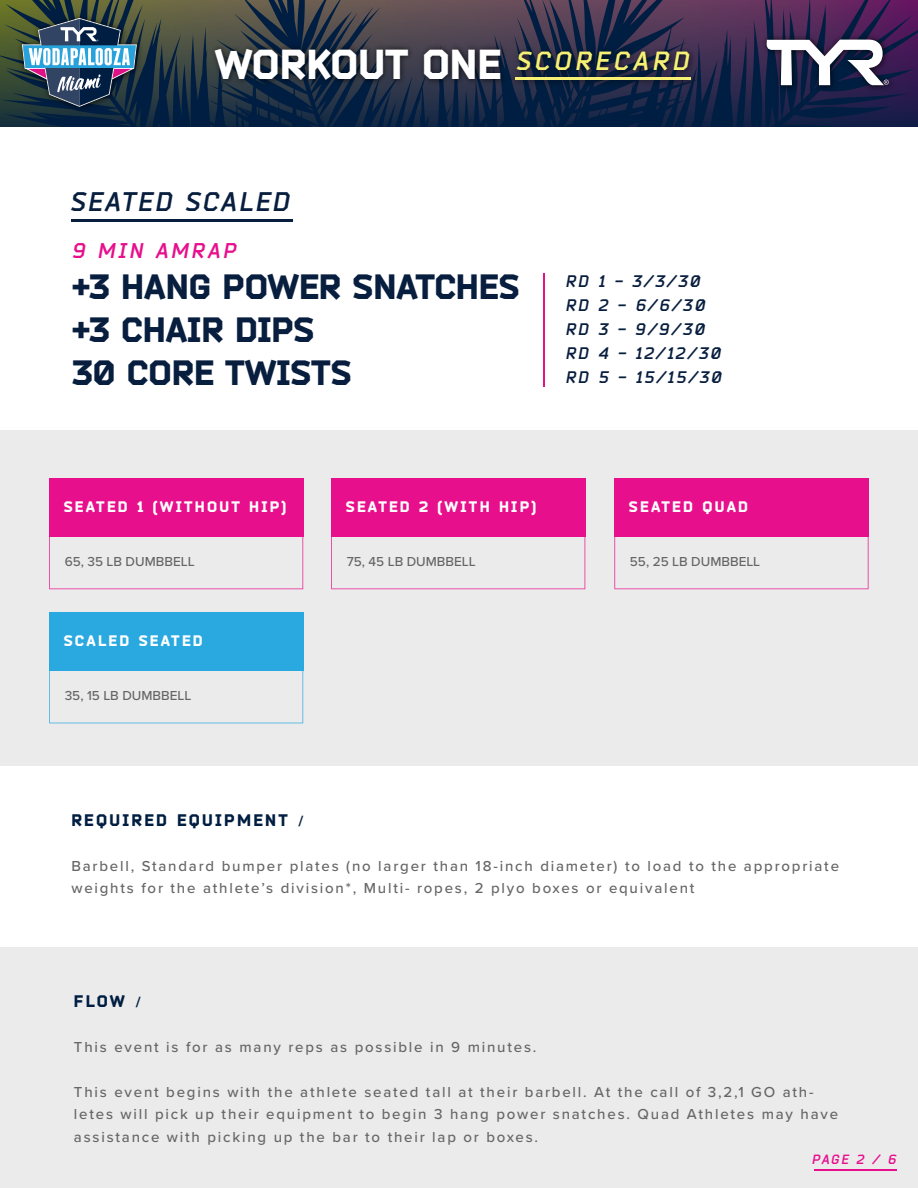
<style>
.page{position:relative;width:918px;height:1188px;background:#fff}
.page>*{position:absolute;margin:0;border:0;box-sizing:border-box;transform-origin:0 0}
.t1{font:900 41.4px "Bender";color:#fff}
.t2{font:900 34.65px/43px "Bender";color:#081e3f}
.t3{font:italic 700 26.55px "Bender";letter-spacing:.09em;color:#081e3f}
.t4{font:italic 700 21px "Bender";letter-spacing:.14em;color:#e70f8c}
.t5{font:italic 700 16.5px/24px "Bender";letter-spacing:.14em;color:#081e3f}
.t6{font:900 16.5px "Bender";letter-spacing:.14em;color:#001e41}
.t7{font:500 15px/22.5px "Proxima Nova";letter-spacing:.12em;color:#666}
.t8{font:900 15px "Bender";letter-spacing:.15em;color:#fff}
.t9{font:500 13.5px "Proxima Nova";color:#666}
.t10{font:italic 700 13.2px "Bender";color:#e70f8c}
.s1{font-family:"Proxima Nova";font-weight:700;font-size:15px}
</style>
<div class="page">
<div style="left:0;top:430px;width:918px;height:336px;background:#ebebec"></div>
<div style="left:0;top:947px;width:918px;height:241px;background:#ebebec"></div>
<hr style="left:71px;top:219px;width:222px;height:2px;background:#081e3f">
<img style="left:428px;top:36px;width:10px;height:65px">
<svg style="left:0;top:0;width:428px;height:127px;background:#30404b"></svg>
<svg style="left:438px;top:0;width:480px;height:127px;background:#333351"></svg>
<hr style="left:814px;top:1169px;width:82px;height:1px;background:#e70f8c">
<hr style="left:543px;top:273px;width:2px;height:114px;background:#e70f8c">
<svg style="left:49px;top:537px;width:254px;height:52px"></svg>
<div style="left:49px;top:478px;width:254px;height:59px;background:#e70f8c"></div>
<svg style="left:614px;top:537px;width:254px;height:52px"></svg>
<div style="left:614px;top:478px;width:254px;height:59px;background:#e70f8c"></div>
<svg style="left:331px;top:537px;width:254px;height:52px"></svg>
<div style="left:331px;top:478px;width:254px;height:59px;background:#e70f8c"></div>
<svg style="left:49px;top:671px;width:254px;height:52px"></svg>
<div style="left:49px;top:612px;width:254px;height:59px;background:#2aa9e0"></div>
<h1 class="t1" style="left:215px;top:38px;width:475px">WORKOUT ONE <sup>SCORECARD</sup></h1>
<h3 class="t3" style="left:70px;top:185px;width:220px">SEATED SCALED</h3>
<h3 class="t4" style="left:72px;top:238px;width:165px">9 MIN AMRAP</h3>
<h2 class="t2" style="left:72px;top:267px;width:449px">+3 HANG POWER SNATCHES +3 CHAIR DIPS<br>30 CORE TWISTS</h2>
<p class="t5" style="left:565px;top:270px;width:158px">RD 1 - 3/3/30<br>RD 2 - 6/6/30<br>RD 3 - 9/9/30<br>RD 4 - 12/12/30<br>RD 5 - 15/15/30</p>
<p class="t8" style="left:64px;top:497px;width:224px">SEATED 1 (WITHOUT HIP)</p>
<p class="t9" style="left:65px;top:552px;width:131px">65, 35 LB DUMBBELL</p>
<p class="t8" style="left:64px;top:632px;width:141px">SCALED SEATED</p>
<p class="t9" style="left:65px;top:686px;width:128px">35, 15 LB DUMBBELL</p>
<p class="t8" style="left:346px;top:497px;width:192px">SEATED 2 (WITH HIP)</p>
<p class="t9" style="left:347px;top:552px;width:131px">75, 45 LB DUMBBELL</p>
<p class="t8" style="left:629px;top:497px;width:121px">SEATED QUAD</p>
<p class="t9" style="left:630px;top:552px;width:132px">55, 25 LB DUMBBELL</p>
<p class="t6" style="left:71px;top:809px;width:233px">REQUIRED EQUIPMENT <span class="s1">/</span></p>
<p class="t7" style="left:71px;top:854px;width:769px">Barbell, Standard bumper plates (no larger than 18-inch diameter) to load to the appropriate weights for the athlete’s division*, Multi- ropes, 2 plyo boxes or equivalent</p>
<p class="t6" style="left:74px;top:991px;width:68px">FLOW <span class="s1">/</span></p>
<p class="t7" style="left:74px;top:1035px;width:464px">This event is for as many reps as possible in 9 minutes.</p>
<p class="t7" style="left:74px;top:1080px;width:766px">This event begins with the athlete seated tall at their barbell. At the call of 3,2,1 GO ath&shy;letes will pick up their equipment to begin 3 hang power snatches. Quad Athletes may have assistance with picking up the bar to their lap or boxes.</p>
<p class="t10" style="left:812px;top:1151px;width:85px">PAGE 2 / 6</p>
</div>
